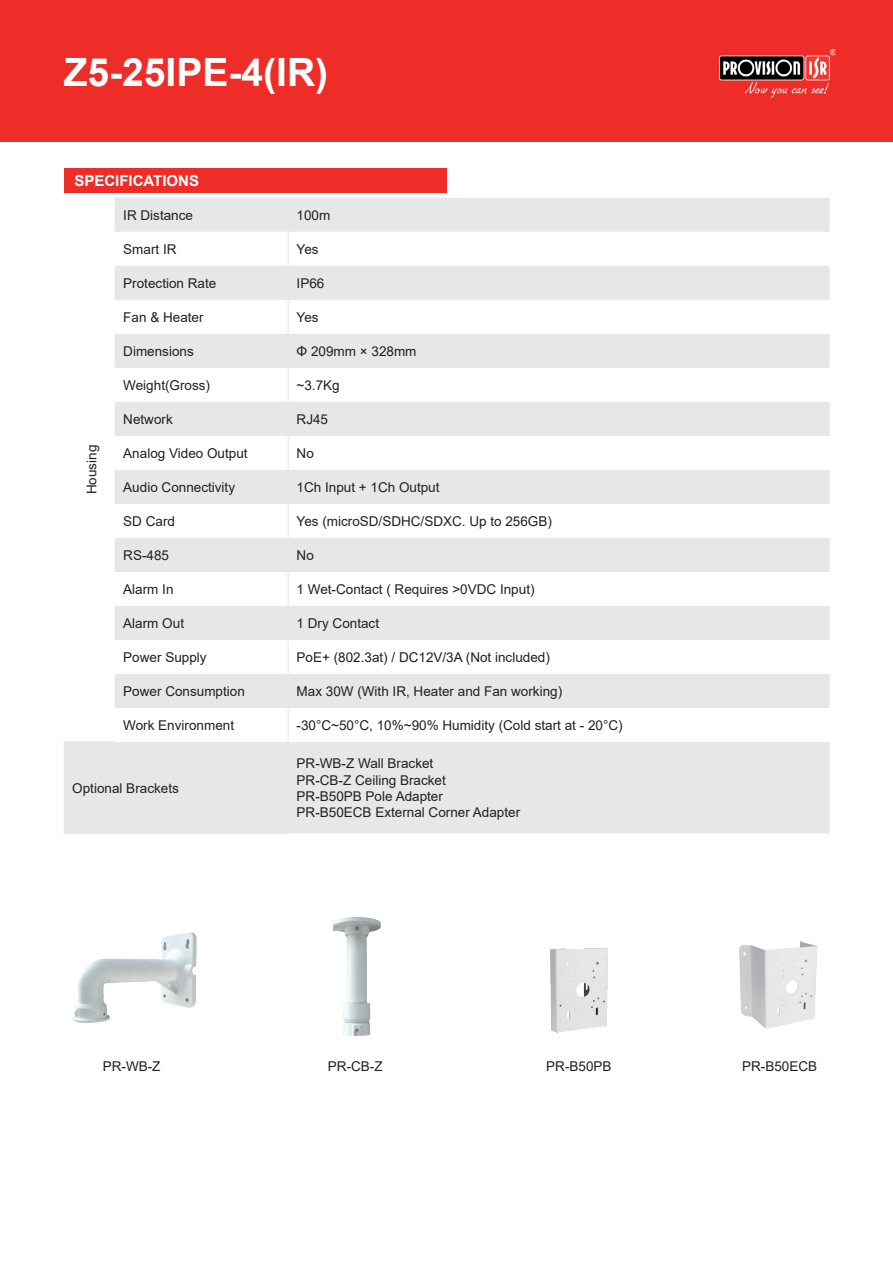
<style>
.page{position:relative;width:893px;height:1263px;background:#fff}
.page>*{position:absolute;margin:0;border:0;box-sizing:border-box;transform-origin:0 0}
.t1{font:700 39px "Arial";color:#fff}
.t2{font:700 15px "Arial";color:#fff}
.t3{font:13.5px/16.2px "Arial";color:#231f20}
</style>
<div class="page">
<div style="left:0;top:0;width:893px;height:141px;background:#ee2d28"></div>
<img style="left:719px;top:50px;width:117px;height:47px">
<div style="left:64px;top:168px;width:382px;height:25px;background:#ee2d28"></div>
<svg style="left:64px;top:198px;width:766px;height:635px;fill:#e6e7e9"></svg>
<hr style="left:288px;top:198px;width:1px;height:34px;background:#e6e7e9">
<hr style="left:288px;top:232px;width:1px;height:34px;background:#e6e7e9">
<hr style="left:288px;top:266px;width:1px;height:34px;background:#e6e7e9">
<hr style="left:288px;top:300px;width:1px;height:34px;background:#e6e7e9">
<hr style="left:288px;top:334px;width:1px;height:34px;background:#e6e7e9">
<hr style="left:288px;top:368px;width:1px;height:34px;background:#e6e7e9">
<hr style="left:288px;top:402px;width:1px;height:34px;background:#e6e7e9">
<hr style="left:288px;top:436px;width:1px;height:34px;background:#e6e7e9">
<hr style="left:288px;top:470px;width:1px;height:34px;background:#e6e7e9">
<hr style="left:288px;top:504px;width:1px;height:34px;background:#e6e7e9">
<hr style="left:288px;top:538px;width:1px;height:34px;background:#e6e7e9">
<hr style="left:288px;top:572px;width:1px;height:34px;background:#e6e7e9">
<hr style="left:288px;top:606px;width:1px;height:34px;background:#e6e7e9">
<hr style="left:288px;top:640px;width:1px;height:34px;background:#e6e7e9">
<hr style="left:288px;top:674px;width:1px;height:34px;background:#e6e7e9">
<hr style="left:288px;top:708px;width:1px;height:34px;background:#e6e7e9">
<hr style="left:288px;top:742px;width:1px;height:91px;background:#e6e7e9">
<hr style="left:64px;top:741px;width:51px;height:2px;background:#e6e7e9">
<hr style="left:64px;top:833px;width:51px;height:1px;background:#e6e7e9">
<hr style="left:115px;top:833px;width:173px;height:1px;background:#e6e7e9">
<img style="left:739px;top:940px;width:79px;height:89px">
<img style="left:550px;top:948px;width:58px;height:85px">
<img style="left:332px;top:917px;width:49px;height:119px">
<img style="left:72px;top:932px;width:125px;height:91px">
<h1 class="t1" style="left:64px;top:45px;width:266px">Z5-25IPE-4(IR)</h1>
<p class="t2" style="left:74px;top:170px;width:126px">SPECIFICATIONS</p>
<p class="t3" style="left:83px;top:494px;width:51px;rotate:-90deg">Housing</p>
<p class="t3" style="left:123px;top:207px;width:71px">IR Distance</p>
<p class="t3" style="left:297px;top:207px;width:35px">100m</p>
<p class="t3" style="left:123px;top:241px;width:55px">Smart IR</p>
<p class="t3" style="left:297px;top:241px;width:24px">Yes</p>
<p class="t3" style="left:123px;top:275px;width:95px">Protection Rate</p>
<p class="t3" style="left:297px;top:275px;width:29px">IP66</p>
<p class="t3" style="left:123px;top:309px;width:82px">Fan &amp; Heater</p>
<p class="t3" style="left:297px;top:309px;width:24px">Yes</p>
<p class="t3" style="left:123px;top:343px;width:72px">Dimensions</p>
<p class="t3" style="left:297px;top:343px;width:121px">Φ 209mm × 328mm</p>
<p class="t3" style="left:123px;top:377px;width:88px">Weight(Gross)</p>
<p class="t3" style="left:297px;top:377px;width:45px">~3.7Kg</p>
<p class="t3" style="left:123px;top:411px;width:51px">Network</p>
<p class="t3" style="left:297px;top:411px;width:33px">RJ45</p>
<p class="t3" style="left:123px;top:445px;width:126px">Analog Video Output</p>
<p class="t3" style="left:297px;top:445px;width:19px">No</p>
<p class="t3" style="left:123px;top:479px;width:113px">Audio Connectivity</p>
<p class="t3" style="left:297px;top:479px;width:144px">1Ch Input + 1Ch Output</p>
<p class="t3" style="left:123px;top:513px;width:53px">SD Card</p>
<p class="t3" style="left:297px;top:513px;width:257px">Yes (microSD/SDHC/SDXC. Up to 256GB)</p>
<p class="t3" style="left:123px;top:547px;width:47px">RS-485</p>
<p class="t3" style="left:297px;top:547px;width:19px">No</p>
<p class="t3" style="left:123px;top:581px;width:52px">Alarm In</p>
<p class="t3" style="left:297px;top:581px;width:239px">1 Wet-Contact ( Requires &gt;0VDC Input)</p>
<p class="t3" style="left:123px;top:615px;width:62px">Alarm Out</p>
<p class="t3" style="left:297px;top:615px;width:84px">1 Dry Contact</p>
<p class="t3" style="left:123px;top:649px;width:85px">Power Supply</p>
<p class="t3" style="left:297px;top:649px;width:255px">PoE+ (802.3at) / DC12V/3A (Not included)</p>
<p class="t3" style="left:123px;top:683px;width:123px">Power Consumption</p>
<p class="t3" style="left:297px;top:683px;width:267px">Max 30W (With IR, Heater and Fan working)</p>
<p class="t3" style="left:123px;top:717px;width:112px">Work Environment</p>
<p class="t3" style="left:297px;top:717px;width:328px">-30°C~50°C, 10%~90% Humidity (Cold start at - 20°C)</p>
<p class="t3" style="left:72px;top:780px;width:108px">Optional Brackets</p>
<p class="t3" style="left:297px;top:755px;width:225px">PR-WB-Z Wall Bracket<br>PR-CB-Z Ceiling Bracket<br>PR-B50PB Pole Adapter<br>PR-B50ECB External Corner Adapter</p>
<p class="t3" style="left:103px;top:1058px;width:59px">PR-WB-Z</p>
<p class="t3" style="left:328px;top:1058px;width:56px">PR-CB-Z</p>
<p class="t3" style="left:546px;top:1058px;width:67px">PR-B50PB</p>
<p class="t3" style="left:742px;top:1058px;width:77px">PR-B50ECB</p>
</div>
